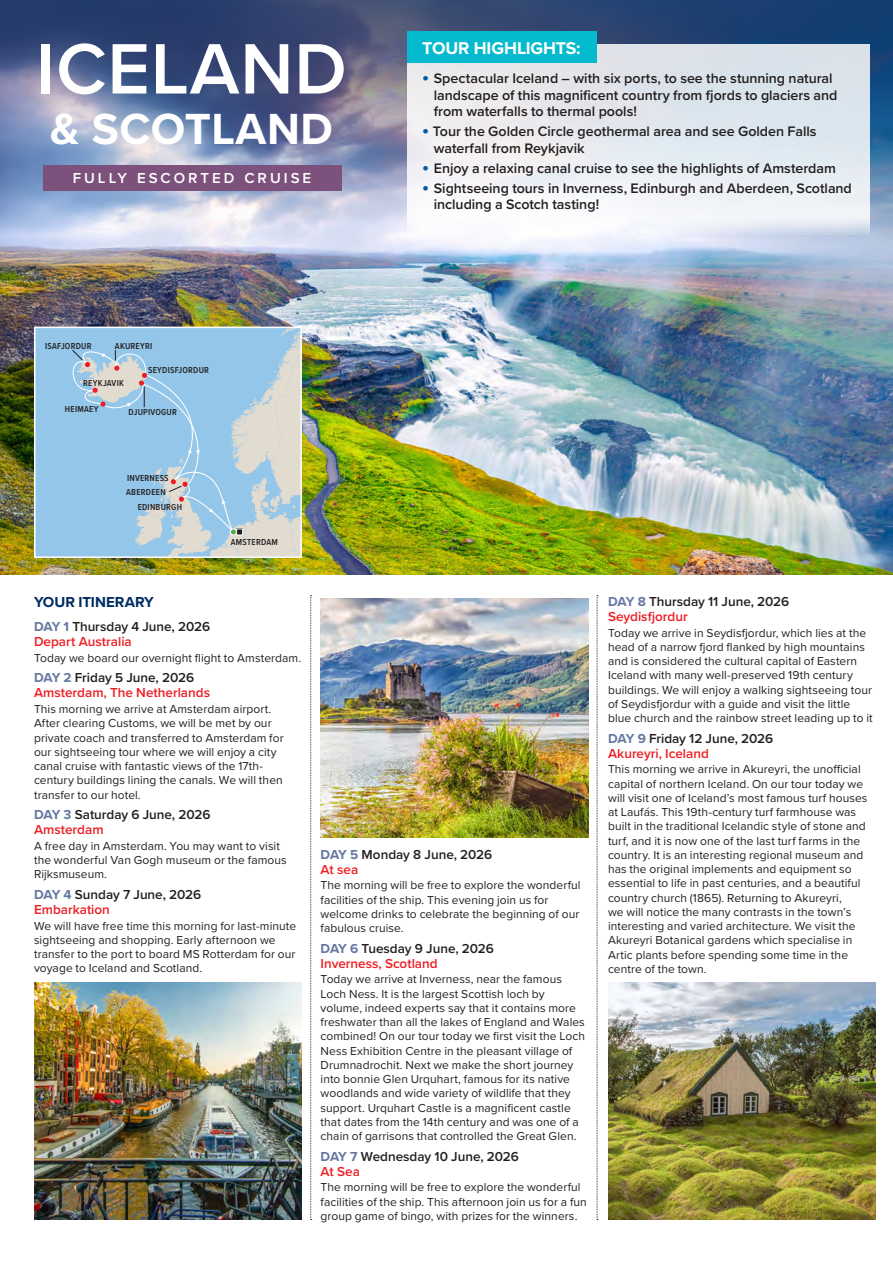
<style>
.page{position:relative;width:893px;height:1263px;background:#fff}
.page>*{position:absolute;margin:0;border:0;box-sizing:border-box;transform-origin:0 0}
.day_date{font:600 73.95px "Proxima Nova";letter-spacing:.01em;color:#fff}
.day_date-2{font:700 45.15px "Proxima Nova";letter-spacing:.01em;color:#fff}
.t1{font:700 17.7px "Proxima Nova";letter-spacing:-.005em;color:#fff}
.day_date-3{font:600 15px "Proxima Nova";letter-spacing:.2em;color:#fff}
.t2{font:700 15px "Proxima Nova";color:#002c62}
.t3{font:600 14.25px/16.6px "Proxima Nova";letter-spacing:-.005em;color:#231f20}
.t4{font:600 13.5px/15px "Proxima Nova";color:#231f20}
.t5{font:600 13.5px/15px "Proxima Nova";color:#ee1d23}
.t6{font:12px/14.2px "Proxima Nova";letter-spacing:.005em;color:#231f20}
.body{font:600 9px "Proxima Nova Cond";letter-spacing:.025em;color:#231f20}
.s1{font-weight:700;font-size:19.5px;color:#015ca3}
.s2{font-weight:700;color:#6578a2}
.s3{color:#ee1d23}
.s4{color:#231f20}
</style>
<div class="page">
<img style="left:0;top:0;width:893px;height:574px">
<svg style="left:310px;top:595px;width:2px;height:625px"></svg>
<svg style="left:597px;top:595px;width:1px;height:625px"></svg>
<img style="left:321px;top:598px;width:267px;height:240px">
<div style="left:43px;top:165px;width:298px;height:25px;background:#7c517c"></div>
<img style="left:608px;top:982px;width:268px;height:238px">
<img style="left:34px;top:982px;width:268px;height:238px">
<div style="left:35px;top:327px;width:266px;height:230px;background:#93c6e9"></div>
<div style="left:34px;top:327px;width:268px;height:231px;border:2px solid #fff"></div>
<svg style="left:72px;top:327px;width:229px;height:230px"></svg>
<div style="left:407px;top:45px;width:463px;height:190px;background:linear-gradient(to bottom,#dbe0e7,#f5f7fb)"></div>
<div style="left:407px;top:31px;width:190px;height:32px;background:#03bace"></div>
<p class="day_date" style="left:36px;top:14px;width:312px">ICELAND</p>
<p class="day_date-2" style="left:50px;top:95px;width:284px">&amp; SCOTLAND</p>
<p class="day_date-3" style="left:73px;top:167px;width:240px">FULLY ESCORTED CRUISE</p>
<p class="body" style="left:45px;top:340px;width:48px">ISAFJORDUR</p>
<p class="body" style="left:115px;top:339px;width:39px">AKUREYRI</p>
<p class="body" style="left:148px;top:363px;width:62px">SEYDISFJORDUR</p>
<p class="body" style="left:129px;top:405px;width:50px">DJUPIVOGUR</p>
<p class="body" style="left:83px;top:377px;width:42px">REYKJAVIK</p>
<p class="body" style="left:65px;top:403px;width:35px">HEIMAEY</p>
<p class="body" style="left:127px;top:471px;width:43px">INVERNESS</p>
<p class="body" style="left:126px;top:486px;width:41px">ABERDEEN</p>
<p class="body" style="left:138px;top:500px;width:46px">EDINBURGH</p>
<p class="body" style="left:231px;top:536px;width:49px">AMSTERDAM</p>
<p class="t1" style="left:422px;top:35px;width:160px">TOUR HIGHLIGHTS:</p>
<p class="t3" style="left:434px;top:69px;width:405px;text-indent:-12px"><span class="s1">•</span> Spectacular Iceland – with six ports, to see the stunning natural landscape of this magnificent country from fjords to glaciers and from waterfalls to thermal pools!</p>
<p class="t3" style="left:434px;top:123px;width:384px;text-indent:-12px"><span class="s1">•</span> Tour the Golden Circle geothermal area and see Golden Falls waterfall from Reykjavik</p>
<p class="t3" style="left:422px;top:159px;width:415px"><span class="s1">•</span> Enjoy a relaxing canal cruise to see the highlights of Amsterdam</p>
<p class="t3" style="left:434px;top:179px;width:420px;text-indent:-12px"><span class="s1">•</span> Sightseeing tours in Inverness, Edinburgh and Aberdeen, Scotland including a Scotch tasting!</p>
<p class="t2" style="left:34px;top:591px;width:121px">YOUR ITINERARY</p>
<p class="t4" style="left:608px;top:594px;width:183px"><span class="s2">DAY 8</span> Thursday 11 June, 2026<br><span class="s3">Seydisfjordur</span></p>
<p class="t6" style="left:608px;top:625px;width:266px">Today we arrive in Seydisfjordur, which lies at the head of a narrow fjord flanked by high mountains and is considered the cultural capital of Eastern Iceland with many well-preserved 19th century buildings. We will enjoy a walking sightseeing tour of Seydisfjordur with a guide and visit the little blue church and the rainbow street leading up to it</p>
<p class="t4" style="left:608px;top:730px;width:167px"><span class="s2">DAY 9</span> Friday 12 June, 2026<br><span class="s3">Akureyri, Iceland</span></p>
<p class="t6" style="left:608px;top:762px;width:261px">This morning we arrive in Akureyri, the unofficial capital of northern Iceland. On our tour today we will visit one of Iceland’s most famous turf houses at Laufás. This 19th-century turf farmhouse was built in the traditional Icelandic style of stone and turf, and it is now one of the last turf farms in the country. It is an interesting regional museum and has the original implements and equipment so essential to life in past centuries, and a beautiful country church (1865). Returning to Akureyri,<br>we will notice the many contrasts in the town’s interesting and varied architecture. We visit the Akureyri Botanical gardens which specialise in Artic plants before spending some time in the centre of the town.</p>
<p class="t4" style="left:34px;top:619px;width:178px"><span class="s2">DAY 1</span> Thursday 4 June, 2026<br><span class="s3">Depart Australia</span></p>
<p class="t6" style="left:34px;top:650px;width:269px">Today we board our overnight flight to Amsterdam.</p>
<p class="t5" style="left:34px;top:670px;width:178px"><span class="s2">DAY 2</span> <span class="s4">Friday 5 June, 2026<br></span>Amsterdam, The Netherlands</p>
<p class="t6" style="left:34px;top:701px;width:251px">This morning we arrive at Amsterdam airport.<br>After clearing Customs, we will be met by our private coach and transferred to Amsterdam for our sightseeing tour where we will enjoy a city canal cruise with fantastic views of the 17th&shy;century buildings lining the canals. We will then transfer to our hotel.</p>
<p class="t4" style="left:34px;top:807px;width:178px"><span class="s2">DAY 3</span> Saturday 6 June, 2026<br><span class="s3">Amsterdam</span></p>
<p class="t6" style="left:34px;top:838px;width:254px">A free day in Amsterdam. You may want to visit the wonderful Van Gogh museum or the famous<br>Rijksmuseum.</p>
<p class="t4" style="left:34px;top:887px;width:169px"><span class="s2">DAY 4</span> Sunday 7 June, 2026<br><span class="s3">Embarkation</span></p>
<p class="t6" style="left:34px;top:918px;width:264px">We will have free time this morning for last-minute sightseeing and shopping. Early afternoon we transfer to the port to board MS Rotterdam for our voyage to Iceland and Scotland.</p>
<p class="t4" style="left:321px;top:846px;width:173px"><span class="s2">DAY 5</span> Monday 8 June, 2026<br><span class="s3">At sea</span></p>
<p class="t6" style="left:321px;top:878px;width:261px">The morning will be free to explore the wonderful facilities of the ship. This evening join us for welcome drinks to celebrate the beginning of our fabulous cruise.</p>
<p class="t5" style="left:321px;top:940px;width:175px"><span class="s2">DAY 6</span> <span class="s4">Tuesday 9 June, 2026<br></span>Inverness, Scotland</p>
<p class="t6" style="left:321px;top:972px;width:266px">Today we arrive at Inverness, near the famous Loch Ness. It is the largest Scottish loch by volume, indeed experts say that it contains more freshwater than all the lakes of England and Wales combined! On our tour today we first visit the Loch Ness Exhibition Centre in the pleasant village of Drumnadrochit. Next we make the short journey into bonnie Glen Urquhart, famous for its native woodlands and wide variety of wildlife that they support. Urquhart Castle is a magnificent castle that dates from the 14th century and was one of a chain of garrisons that controlled the Great Glen.</p>
<p class="t4" style="left:321px;top:1148px;width:200px"><span class="s2">DAY 7</span> Wednesday 10 June, 2026<br><span class="s3">At Sea</span></p>
<p class="t6" style="left:321px;top:1180px;width:268px">The morning will be free to explore the wonderful facilities of the ship. This afternoon join us for a fun group game of bingo, with prizes for the winners.</p>
</div>
